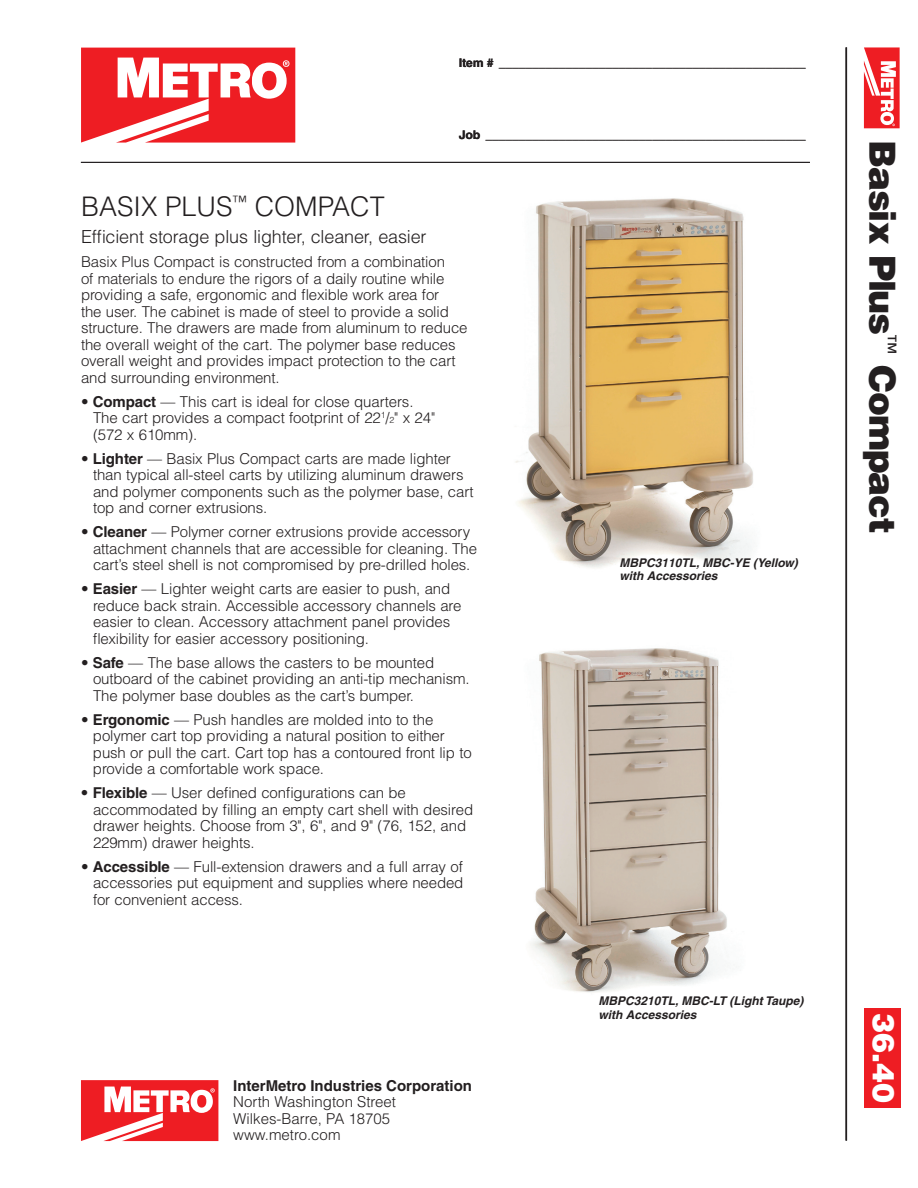
<style>
.page{position:relative;width:918px;height:1188px;background:#fff}
.page>*{position:absolute;margin:0;border:0;box-sizing:border-box;transform-origin:0 0}
.t1{font:900 36px "Helvetica";letter-spacing:-.035em;color:#231f20}
.t2{font:900 30px "Helvetica";color:#fff}
.Head_18{font:300 27px "Helvetica";color:#231f20}
.BODY___keep{font:300 18px "Helvetica";letter-spacing:-.01em;color:#231f20}
.BODY___keep-2{font:300 15px/16.5px "Helvetica";letter-spacing:-.01em;color:#231f20}
.t3{font:700 15px "Helvetica";color:#231f20}
.t4{font:700 12px "Helvetica";color:#231f20}
.t5{font:italic 700 12px/13.5px "Helvetica";color:#231f20}
.s1{font-weight:700}
.s2{font-size:8.7px}
</style>
<div class="page">
<svg style="left:81px;top:48px;width:214px;height:95px"></svg>
<hr style="left:81px;top:162px;width:729px;height:1px;background:#231f20">
<div style="left:864px;top:1008px;width:37px;height:100px;background:#ee1d23"></div>
<hr style="left:845px;top:47px;width:2px;height:1094px;background:#231f20">
<svg style="left:864px;top:47px;width:36px;height:81px"></svg>
<svg style="left:81px;top:1080px;width:137px;height:61px"></svg>
<img style="left:530px;top:648px;width:197px;height:345px">
<img style="left:515px;top:198px;width:238px;height:370px">
<p class="t4" style="left:459px;top:55px;width:348px">Item # ______________________________________________</p>
<p class="t4" style="left:459px;top:127px;width:348px">Job ________________________________________________</p>
<p class="Head_18" style="left:81px;top:190px;width:254px">Basix Plus<sup>™</sup> Compac</p>
<p class="Head_18" style="left:370px;top:190px;width:17px">t</p>
<p class="BODY___keep" style="left:81px;top:226px;width:347px">Efficient storage plus lighter, cleaner, easier</p>
<p class="BODY___keep-2" style="left:81px;top:253px;width:388px">Basix Plus Compact is constructed from a combination<br>of materials to endure the rigors of a daily routine while providing a safe, ergonomic and flexible work area for<br>the user. The cabinet is made of steel to provide a solid structure. The drawers are made from aluminum to reduce the overall weight of the cart. The polymer base reduces overall weight and provides impact protection to the cart and surrounding environment.</p>
<p class="BODY___keep-2" style="left:93px;top:393px;width:344px;text-indent:-12px">• <span class="s1">Compact</span> — This cart is ideal for close quarters.<br>The cart provides a compact footprint of 22<sup>1</sup>/<span class="s2">2</span>" x 24" (572 x 610mm).</p>
<p class="BODY___keep-2" style="left:93px;top:450px;width:382px;text-indent:-12px">• <span class="s1">Lighter</span> — Basix Plus Compact carts are made lighter than typical all-steel carts by utilizing aluminum drawers and polymer components such as the polymer base, cart top and corner extrusions.</p>
<p class="BODY___keep-2" style="left:93px;top:523px;width:386px;text-indent:-12px">• <span class="s1">Cleaner</span> — Polymer corner extrusions provide accessory attachment channels that are accessible for cleaning. The cart’s steel shell is not compromised by pre-drilled holes.</p>
<p class="BODY___keep-2" style="left:93px;top:580px;width:370px;text-indent:-12px">• <span class="s1">Easier</span> — Lighter weight carts are easier to push, and reduce back strain. Accessible accessory channels are easier to clean. Accessory attachment panel provides flexibility for easier accessory positioning.</p>
<p class="BODY___keep-2" style="left:93px;top:654px;width:378px;text-indent:-12px">• <span class="s1">Safe</span> — The base allows the casters to be mounted outboard of the cabinet providing an anti-tip mechanism.<br>The polymer base doubles as the cart’s bumper.</p>
<p class="BODY___keep-2" style="left:93px;top:711px;width:380px;text-indent:-12px">• <span class="s1">Ergonomic</span> — Push handles are molded into to the polymer cart top providing a natural position to either push or pull the cart. Cart top has a contoured front lip to provide a comfortable work space.</p>
<p class="BODY___keep-2" style="left:93px;top:784px;width:382px;text-indent:-12px">• <span class="s1">Flexible</span> — User defined configurations can be accommodated by filling an empty cart shell with desired drawer heights. Choose from 3", 6", and 9" (76, 152, and 229mm) drawer heights.</p>
<p class="BODY___keep-2" style="left:93px;top:858px;width:372px;text-align:justify;text-indent:-12px">• <span class="s1">Accessible</span> — Full-extension drawers and a full array of accessories put equipment and supplies where needed for convenient access.</p>
<p class="t3" style="left:233px;top:1076px;width:240px">InterMetro Industries Corporation</p>
<p class="BODY___keep-2" style="left:233px;top:1093px;width:164px">North Washington Street<br>Wilkes-Barre, PA 18705 www.metro.com</p>
<p class="t5" style="left:620px;top:556px;width:180px">MBPC3110TL, MBC-YE (Yellow) with Accessories</p>
<p class="t5" style="left:598px;top:994px;width:206px">MBPC3210TL, MBC-LT (Light Taupe) with Accessories</p>
<p class="t1" style="left:906px;top:140px;width:396px;rotate:90deg">Basix Plus<sup>™</sup> Compact</p>
<p class="t2" style="left:903px;top:1013px;width:92px;rotate:90deg">36.40</p>
</div>
